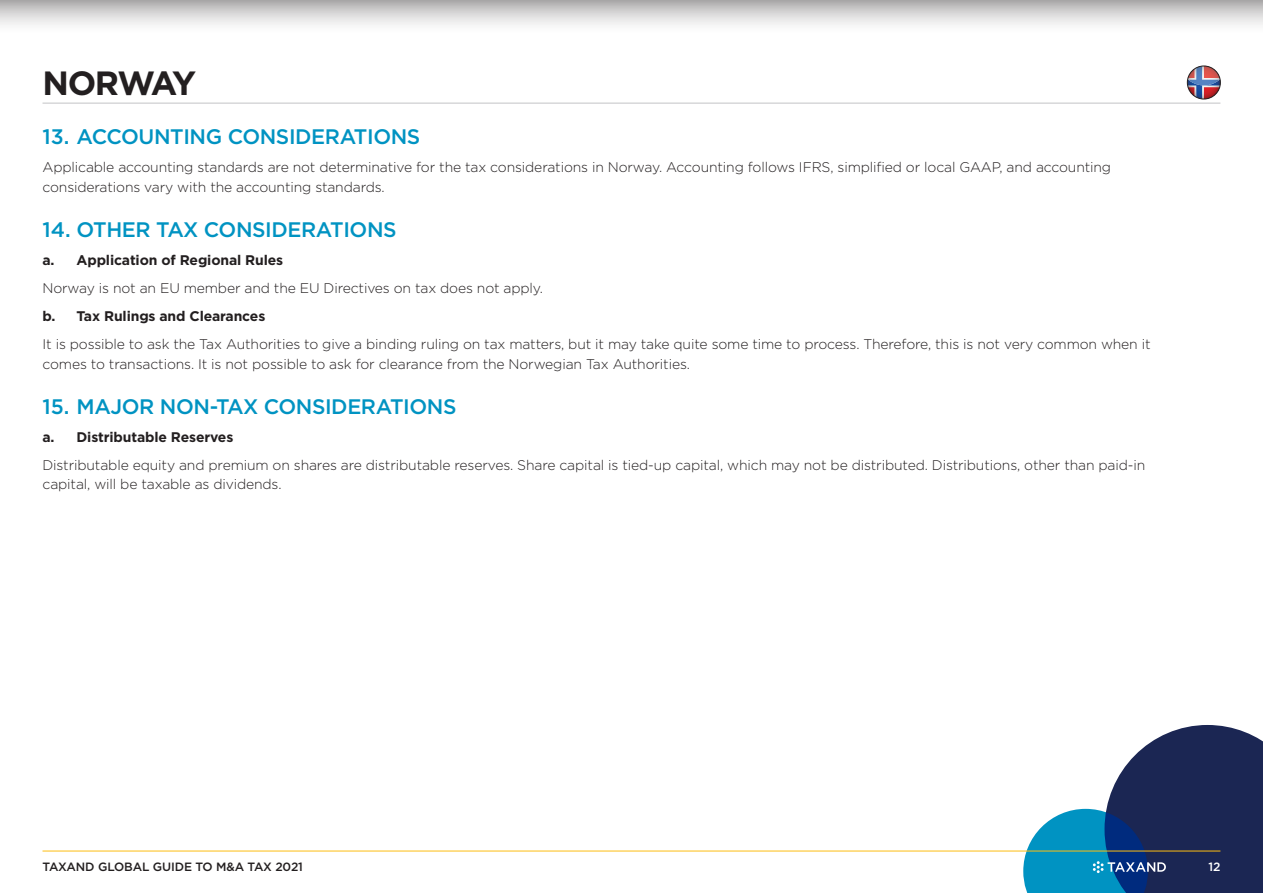
<style>
.page{position:relative;width:1263px;height:893px;background:#fff}
.page>*{position:absolute;margin:0;border:0;box-sizing:border-box;transform-origin:0 0}
.t1{font:700 33.6px "Gotham";letter-spacing:-.055em;color:#231f20}
.t2{font:500 21px "Gotham";letter-spacing:-.02em;color:#0093c2}
.Body_Text{font:300 13.95px/19.5px "Gotham";letter-spacing:-.01em;color:#231f20}
.t3{font:700 13.95px "Gotham";letter-spacing:-.01em;color:#231f20}
.t4{font:500 12px "Gotham";letter-spacing:-.01em;color:#231f20}
.t5{font:500 12px "Gotham";color:#fff}
</style>
<div class="page">
<svg style="left:1023px;top:725px;width:240px;height:168px"></svg>
<hr style="left:43px;top:103px;width:1177px;height:1px;background:#c2c3c5">
<hr style="left:43px;top:851px;width:1177px;height:1px;background:#fdbd12">
<svg style="left:0;top:0;width:1263px;height:25px;background:#d2d1d1"></svg>
<svg style="left:1186px;top:75px;width:35px;height:24px"></svg>
<img style="left:1188px;top:66px;width:31px;height:19px">
<div style="left:1187px;top:66px;width:33px;height:33px;border:1px solid #231f20;border-radius:50%"></div>
<h1 class="t1" style="left:43px;top:61px;width:155px">NORWAY</h1>
<p class="t2" style="left:43px;top:123px;width:379px">13. ACCOUNTING CONSIDERATIONS</p>
<p class="Body_Text" style="left:43px;top:157px;width:1070px">Applicable accounting standards are not determinative for the tax considerations in Norway. Accounting follows IFRS, simplified or local GAAP, and accounting considerations vary with the accounting standards.</p>
<p class="t2" style="left:43px;top:216px;width:356px">14. OTHER TAX CONSIDERATIONS</p>
<p class="t3" style="left:43px;top:251px;width:242px">a. Application of Regional Rules</p>
<p class="Body_Text" style="left:43px;top:278px;width:502px">Norway is not an EU member and the EU Directives on tax does not apply.</p>
<p class="t3" style="left:43px;top:307px;width:224px">b. Tax Rulings and Clearances</p>
<p class="Body_Text" style="left:43px;top:334px;width:1110px">It is possible to ask the Tax Authorities to give a binding ruling on tax matters, but it may take quite some time to process. Therefore, this is not very common when it comes to transactions. It is not possible to ask for clearance from the Norwegian Tax Authorities.</p>
<p class="t2" style="left:43px;top:393px;width:415px">15. MAJOR NON-TAX CONSIDERATIONS</p>
<p class="t3" style="left:43px;top:428px;width:192px">a. Distributable Reserves</p>
<p class="Body_Text" style="left:43px;top:455px;width:1104px">Distributable equity and premium on shares are distributable reserves. Share capital is tied-up capital, which may not be distributed. Distributions, other than paid-in capital, will be taxable as dividends.</p>
<p class="t4" style="left:43px;top:859px;width:262px">TAXAND GLOBAL GUIDE TO M&amp;A TAX 2021</p>
<p class="t5" style="left:1208px;top:859px;width:13px">12</p>
</div>
